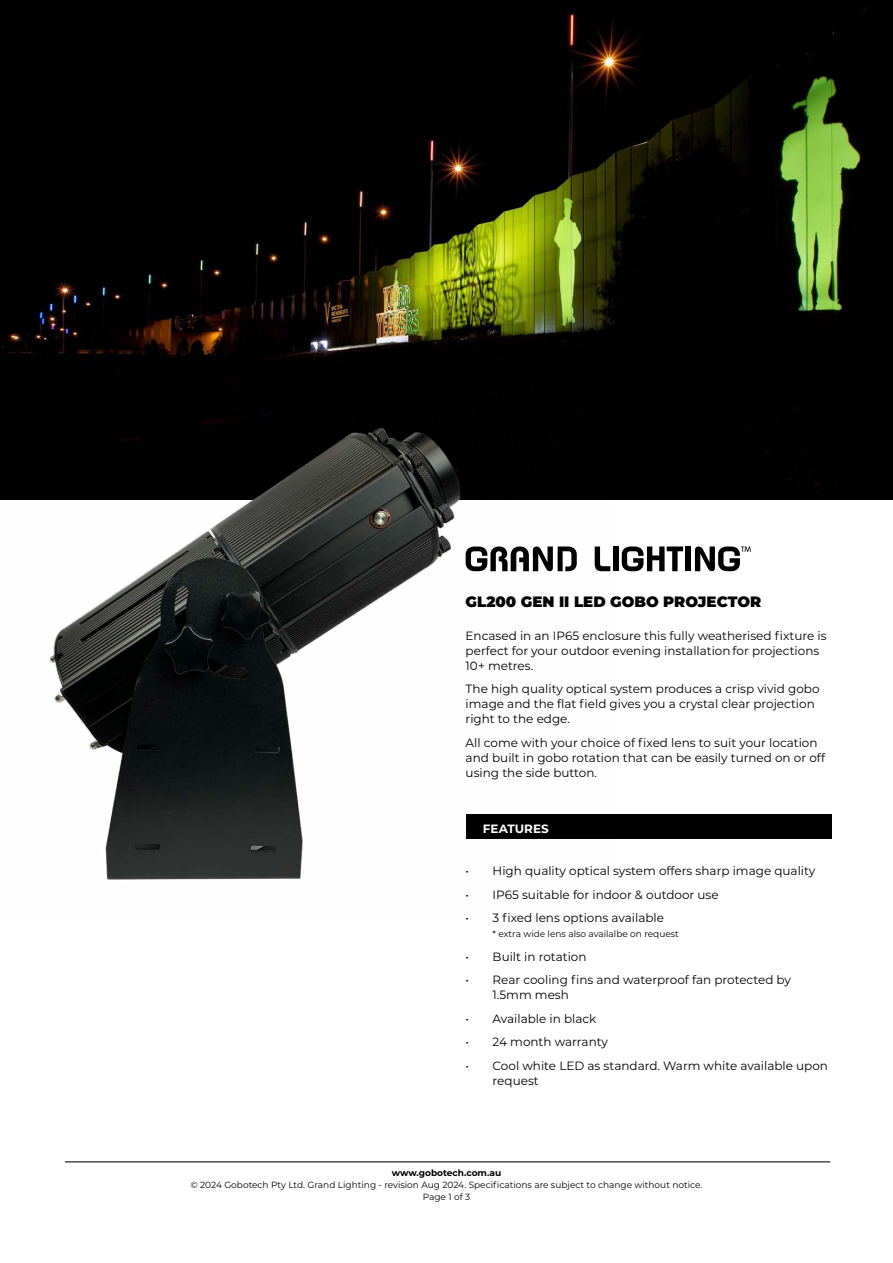
<style>
.page{position:relative;width:893px;height:1263px;background:#fff}
.page>*{position:absolute;margin:0;border:0;box-sizing:border-box;transform-origin:0 0}
.t1{font:900 15px "Montserrat";color:#000}
.t2{font:12px/15px "Montserrat";color:#000}
.t3{font:700 12px "Montserrat";color:#fff}
.t4{font:9px/12px "Montserrat";color:#000;text-align:center}
.t5{font:700 9px "Montserrat";color:#000}
</style>
<div class="page">
<hr style="left:65px;top:1161px;width:765px;height:1px;background:#000">
<img style="left:0;top:0;width:893px;height:499px">
<div style="left:685px;top:546px;width:6px;height:25px;background:#000"></div>
<div style="left:613px;top:546px;width:6px;height:25px;background:#000"></div>
<svg style="left:622px;top:546px;width:61px;height:25px"></svg>
<svg style="left:695px;top:546px;width:56px;height:25px"></svg>
<div style="left:466px;top:814px;width:366px;height:25px;background:#000"></div>
<img style="left:0;top:376px;width:611px;height:504px">
<p class="t1" style="left:466px;top:590px;width:297px">GL200 GEN II LED GOBO PROJECTOR</p>
<p class="t2" style="left:466px;top:627px;width:362px">Encased in an IP65 enclosure this fully weatherised fixture is perfect for your outdoor evening installation for projections<br>10+ metres.</p>
<p class="t2" style="left:466px;top:681px;width:355px">The high quality optical system produces a crisp vivid gobo image and the flat field gives you a crystal clear projection right to the edge.</p>
<p class="t2" style="left:466px;top:734px;width:361px">All come with your choice of fixed lens to suit your location and built in gobo rotation that can be easily turned on or off using the side button.</p>
<p class="t3" style="left:483px;top:820px;width:67px">FEATURES</p>
<p class="t2" style="left:466px;top:863px;width:351px">• High quality optical system offers sharp image quality</p>
<p class="t2" style="left:466px;top:886px;width:255px">• IP65 suitable for indoor &amp; outdoor use</p>
<p class="t2" style="left:466px;top:910px;width:200px">• 3 fixed lens options available</p>
<p class="t4" style="left:493px;top:928px;width:188px">* extra wide lens also availalbe on request</p>
<p class="t2" style="left:466px;top:948px;width:122px">• Built in rotation</p>
<p class="t2" style="left:493px;top:972px;width:300px;text-indent:-27px">• Rear cooling fins and waterproof fan protected by<br>1.5mm mesh</p>
<p class="t2" style="left:466px;top:1011px;width:132px">• Available in black</p>
<p class="t2" style="left:466px;top:1034px;width:144px">• 24 month warranty</p>
<p class="t2" style="left:493px;top:1058px;width:337px;text-indent:-27px">• Cool white LED as standard. Warm white available upon request</p>
<p class="t5" style="left:392px;top:1166px;width:111px">www.gobotech.com.au</p>
<p class="t4" style="left:190px;top:1178px;width:513px">© 2024 Gobotech Pty Ltd. Grand Lighting - revision Aug 2024. Specifications are subject to change without notice.<br>Page 1 of 3</p>
</div>
